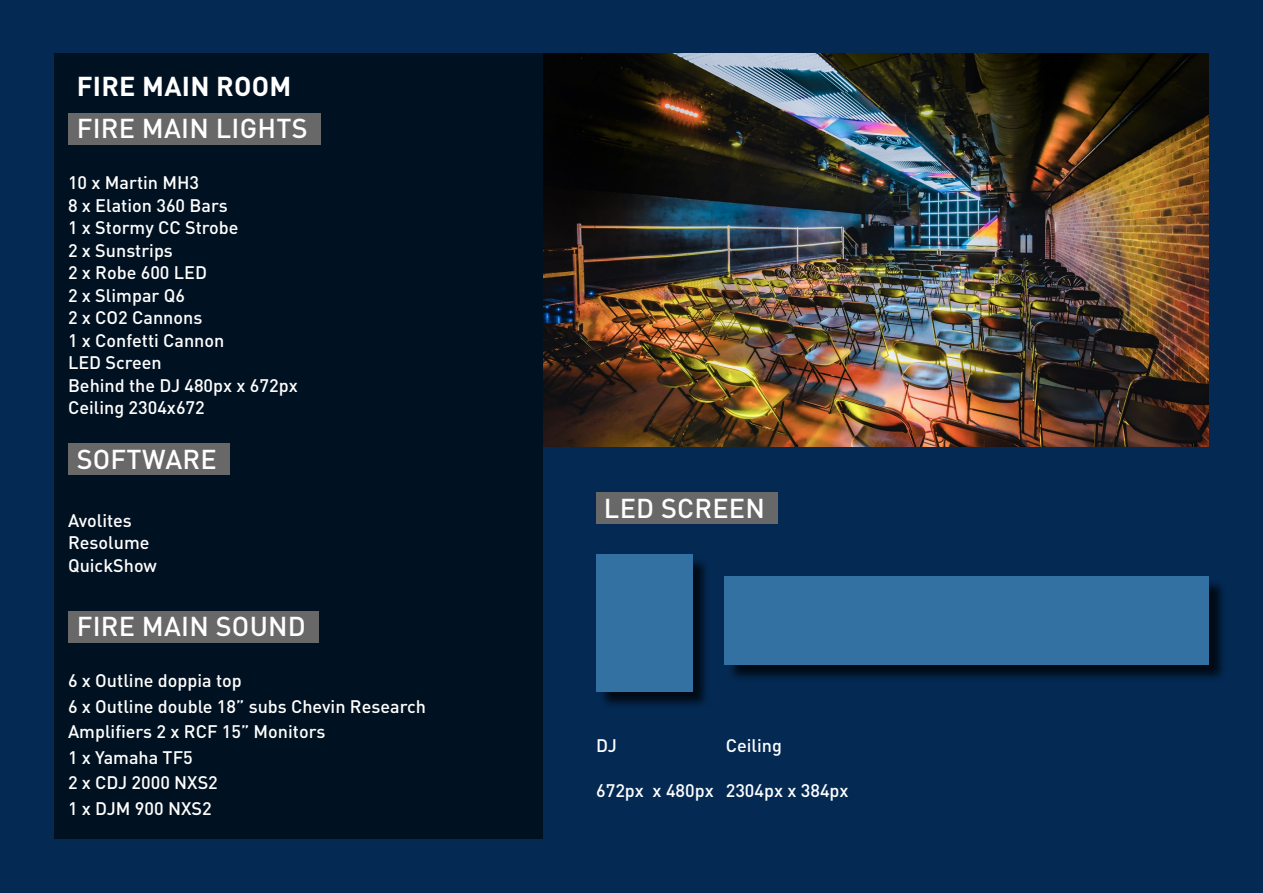
<style>
.page{position:relative;width:1263px;height:893px;background:#042a54}
.page>*{position:absolute;margin:0;border:0;box-sizing:border-box;transform-origin:0 0}
.t1{font:500 27px "DIN Pro";letter-spacing:.01em;color:#fff}
.t2{font:700 27px "DIN Pro";letter-spacing:.01em;color:#fff}
.t3{font:500 18px/22.5px "DIN Pro";color:#fff}
</style>
<div class="page">
<div style="left:596px;top:492px;width:182px;height:32px;background:#686868"></div>
<img style="left:543px;top:53px;width:666px;height:393px">
<div style="left:54px;top:53px;width:489px;height:786px;background:#001121"></div>
<div style="left:68px;top:113px;width:253px;height:31px;background:#686868"></div>
<div style="left:68px;top:443px;width:162px;height:32px;background:#686868"></div>
<div style="left:68px;top:611px;width:251px;height:32px;background:#686868"></div>
<div style="left:598px;top:556px;width:629px;height:154px;background:#000;opacity:.75"></div>
<div style="left:724px;top:576px;width:485px;height:88px;background:#3471a3"></div>
<div style="left:596px;top:554px;width:97px;height:137px;background:#3471a3"></div>
<h1 class="t2" style="left:77px;top:68px;width:216px">FIRE MAIN ROOM</h1>
<h1 class="t1" style="left:77px;top:110px;width:233px">FIRE MAIN LIGHTS</h1>
<p class="t3" style="left:68px;top:171px;width:231px">10 x Martin MH3<br>8 x Elation 360 Bars<br>1 x Stormy CC Strobe<br>2 x Sunstrips<br>2 x Robe 600 LED<br>2 x Slimpar Q6<br>2 x CO2 Cannons<br>1 x Confetti Cannon<br>LED Screen<br>Behind the DJ 480px x 672px<br>Ceiling 2304x672</p>
<h1 class="t1" style="left:77px;top:441px;width:142px">SOFTWARE</h1>
<p class="t3" style="left:68px;top:508px;width:90px">Avolites<br>Resolume<br>QuickShow</p>
<h1 class="t1" style="left:77px;top:608px;width:231px">FIRE MAIN SOUND</h1>
<p class="t3" style="left:68px;top:667px;width:359px;line-height:25.5px">6 x Outline doppia top<br>6 x Outline double 18” subs Chevin Research<br>Amplifiers 2 x RCF 15” Monitors<br>1 x Yamaha TF5<br>2 x CDJ 2000 NXS2<br>1 x DJM 900 NXS2</p>
<h1 class="t1" style="left:604px;top:489px;width:163px">LED SCREEN</h1>
<p class="t3" style="left:596px;top:733px;width:22px">DJ</p>
<p class="t3" style="left:596px;top:778px;width:119px">672px x 480px</p>
<p class="t3" style="left:726px;top:733px;width:58px">Ceiling</p>
<p class="t3" style="left:726px;top:778px;width:124px">2304px x 384px</p>
</div>
